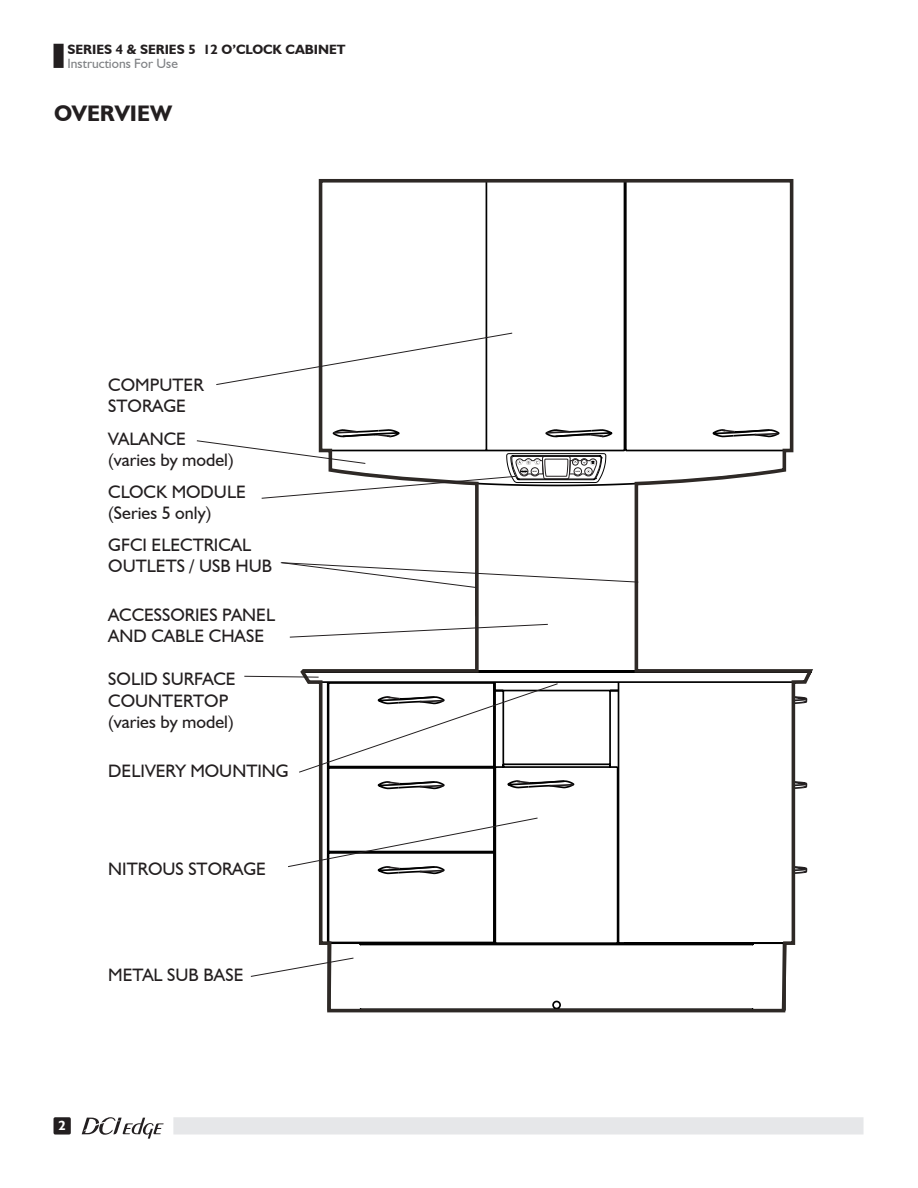
<style>
.page{position:relative;width:918px;height:1188px;background:#fff}
.page>*{position:absolute;margin:0;border:0;box-sizing:border-box;transform-origin:0 0}
.t1{font:700 22.5px "Humanist 521 BT";color:#231f20}
.t2{font:18px/21.6px "Humanist 521 BT";color:#231f20}
.t3{font:700 13.5px "Humanist 521 BT";color:#231f20}
.t4{font:13.5px "Humanist 521 BT";color:#808285}
.t5{font:700 13.2px "Humanist 521 BT";color:#fff}
</style>
<div class="page">
<div style="left:54px;top:1117px;width:17px;height:18px;background:#231f20;border-radius:2px"></div>
<div style="left:173px;top:1117px;width:691px;height:18px;background:#e6e7e9"></div>
<svg style="left:82px;top:1117px;width:82px;height:22px"></svg>
<div style="left:54px;top:44px;width:10px;height:24px;background:#231f20"></div>
<svg style="left:301px;top:179px;width:512px;height:834px"></svg>
<svg style="left:289px;top:624px;width:260px;height:14px"></svg>
<svg style="left:216px;top:332px;width:297px;height:53px"></svg>
<svg style="left:288px;top:817px;width:250px;height:51px"></svg>
<svg style="left:250px;top:957px;width:104px;height:20px"></svg>
<svg style="left:244px;top:671px;width:315px;height:102px"></svg>
<svg style="left:280px;top:562px;width:359px;height:26px"></svg>
<svg style="left:196px;top:428px;width:585px;height:71px"></svg>
<p class="t3" style="left:68px;top:41px;width:279px">SERIES 4 &amp; SERIES 5 12 O’CLOCK CABINET</p>
<p class="t4" style="left:68px;top:55px;width:112px">Instructions For Use</p>
<p class="t1" style="left:54px;top:100px;width:120px">OVERVIEW</p>
<p class="t2" style="left:108px;top:373px;width:97px">COMPUTER<br>STORAGE</p>
<p class="t2" style="left:108px;top:427px;width:79px">VALANCE</p>
<p class="t2" style="left:108px;top:449px;width:127px">(varies by model)</p>
<p class="t2" style="left:108px;top:480px;width:139px">CLOCK MODULE</p>
<p class="t2" style="left:108px;top:502px;width:105px">(Series 5 only)</p>
<p class="t2" style="left:108px;top:533px;width:165px">GFCI ELECTRICAL<br>OUTLETS / USB HUB</p>
<p class="t2" style="left:108px;top:603px;width:168px">ACCESSORIES PANEL<br>AND CABLE CHASE</p>
<p class="t2" style="left:108px;top:668px;width:129px">SOLID SURFACE<br>COUNTERTOP</p>
<p class="t2" style="left:108px;top:711px;width:127px">(varies by model)</p>
<p class="t2" style="left:108px;top:760px;width:182px">DELIVERY MOUNTING</p>
<p class="t2" style="left:108px;top:858px;width:159px">NITROUS STORAGE</p>
<p class="t2" style="left:108px;top:964px;width:137px">METAL SUB BASE</p>
<p class="t5" style="left:59px;top:1118px;width:9px">2</p>
</div>
